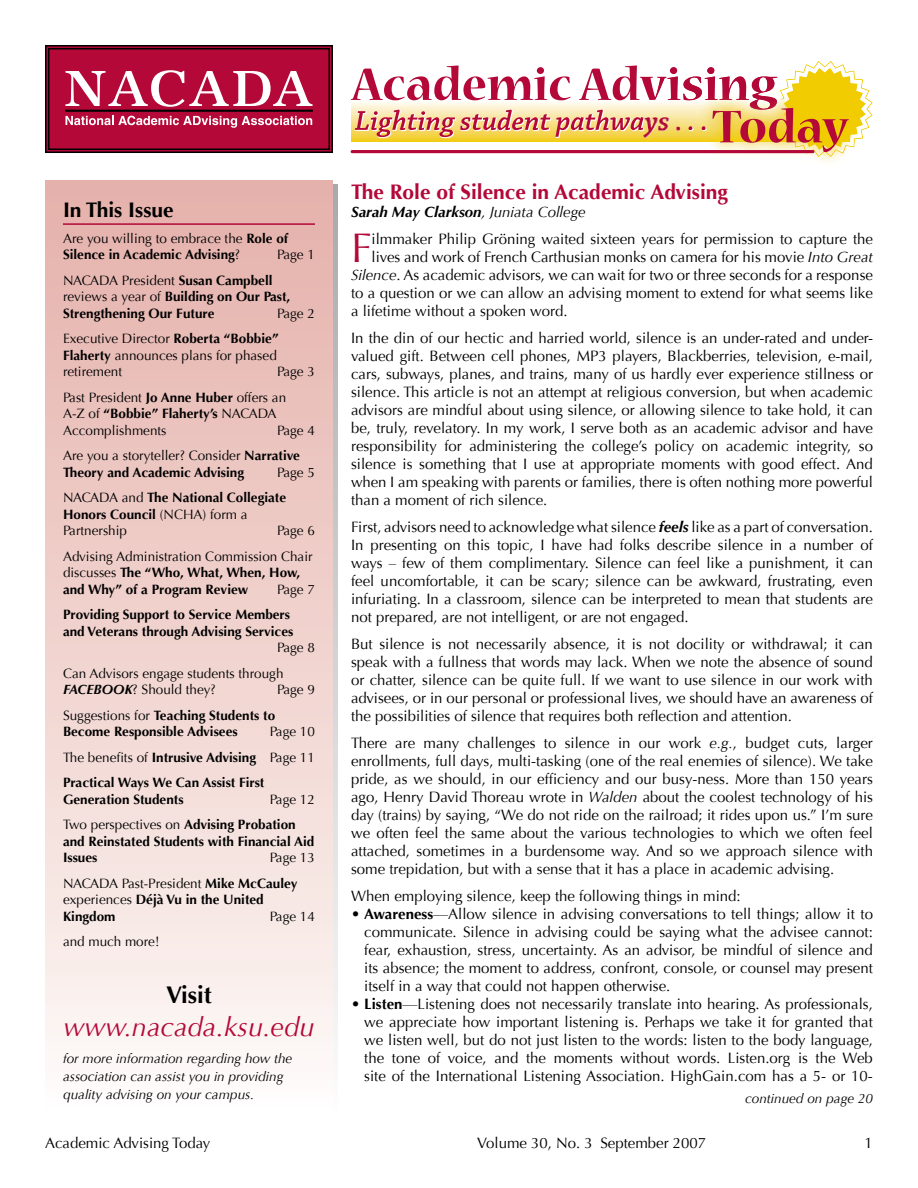
<style>
.page{position:relative;width:918px;height:1188px;background:#fff}
.page>*{position:absolute;margin:0;border:0;box-sizing:border-box;transform-origin:0 0}
.t1{font:41.25px "Optima";color:#b30838}
.t2{font:italic 27px "Optima";color:#b30838}
.t3{font:700 24px "Optima";color:#000}
.t4{font:700 21px "Optima";color:#b30838}
.t5{font:700 21px "Optima";color:#000}
.t6{font:15px/18px "Optima";color:#000;text-align:justify}
.t7{font:italic 700 15px "Optima";color:#000}
.t8{font:700 13.5px/16.5px "Optima";color:#000}
.t9{font:13.5px/25.5px "Optima";color:#000}
.t10{font:italic 13.5px/18px "Optima";color:#000}
.s1{font-weight:400}
.s2{font-weight:700}
.s3{font-weight:700;font-style:italic}
.s4{font-style:italic}
</style>
<div class="page">
<div style="left:50px;top:184px;width:288px;height:936px;background:linear-gradient(to bottom,#a7a9ac,#fcfcfd)"></div>
<svg style="left:351px;top:61px;width:522px;height:96px"></svg>
<hr style="left:351px;top:150px;width:463px;height:3px;background:#b30838;border-radius:2px">
<img style="left:643px;top:117px;width:37px;height:21px">
<svg style="left:45px;top:45px;width:288px;height:108px;background:#b1264d"></svg>
<div style="left:48px;top:48px;width:282px;height:102px;border:1px solid #000"></div>
<div style="left:45px;top:180px;width:288px;height:936px;background:linear-gradient(to bottom,#e5afa9,#fdfaf8)"></div>
<hr style="left:63px;top:223px;width:252px;height:2px;background:#b30838">
<h3 class="t5" style="left:63px;top:198px;width:112px">In This Issue</h3>
<p class="t8" style="left:63px;top:230px;width:227px"><span class="s1">Are you willing to embrace the</span> Role of<br>Silence in Academic Advising<span class="s1">?</span></p>
<p class="t9" style="left:277px;top:242px;width:39px">Page 1</p>
<p class="t8" style="left:63px;top:272px;width:229px"><span class="s1">NACADA President</span> Susan Campbell <span class="s1">reviews a year of</span> Building on Our Past,<br>Strengthening Our Future</p>
<p class="t9" style="left:63px;top:301px;width:254px;text-indent:214px">Page 2<br>Executive Director <span class="s2">Roberta “Bobbie”</span></p>
<p class="t9" style="left:63px;top:347px;width:215px;line-height:16.5px"><span class="s2">Flaherty</span> announces plans for phased retirement</p>
<p class="t9" style="left:63px;top:359px;width:254px;text-indent:214px">Page 3<br>Past President <span class="s2">Jo Anne Huber</span> offers an</p>
<p class="t9" style="left:63px;top:406px;width:215px;line-height:16.5px">A-Z of <span class="s2">“Bobbie” Flaherty’s</span> NACADA<br>Accomplishments</p>
<p class="t9" style="left:63px;top:418px;width:254px;text-indent:214px">Page 4<br>Are you a storyteller? Consider <span class="s2">Narrative</span></p>
<p class="t8" style="left:63px;top:464px;width:183px">Theory and Academic Advising</p>
<p class="t8" style="left:63px;top:460px;width:254px;line-height:25.5px;text-indent:214px"><span class="s1">Page 5<br>NACADA and</span> The National Collegiate</p>
<p class="t9" style="left:63px;top:506px;width:186px;line-height:16.5px"><span class="s2">Honors Council</span> (NCHA) form a<br>Partnership</p>
<p class="t9" style="left:63px;top:518px;width:254px;text-align:right">Page 6<br>Advising Administration Commission Chair</p>
<p class="t8" style="left:63px;top:565px;width:239px"><span class="s1">discusses</span> The “Who, What, When, How, and Why” of a Program Review</p>
<p class="t9" style="left:277px;top:577px;width:39px">Page 7</p>
<p class="t8" style="left:63px;top:607px;width:232px">Providing Support to Service Members and Veterans through Advising Services</p>
<p class="t9" style="left:63px;top:635px;width:254px;text-indent:214px">Page 8<br>Can Advisors engage students through</p>
<p class="t9" style="left:63px;top:677px;width:154px"><span class="s3">FACEBOOK</span>? Should they?</p>
<p class="t9" style="left:277px;top:677px;width:39px">Page 9</p>
<p class="t8" style="left:63px;top:707px;width:214px"><span class="s1">Suggestions for</span> Teaching Students to<br>Become Responsible Advisees</p>
<p class="t8" style="left:63px;top:719px;width:254px;line-height:25.5px;text-align:justify;text-indent:207px"><span class="s1">Page 10<br>The benefits of</span> Intrusive Advising <span class="s1">Page 11<br></span>Practical Ways We Can Assist First</p>
<p class="t8" style="left:63px;top:791px;width:122px">Generation Students</p>
<p class="t9" style="left:63px;top:787px;width:254px;text-indent:207px">Page 12<br>Two perspectives on <span class="s2">Advising Probation</span></p>
<p class="t8" style="left:63px;top:833px;width:253px">and Reinstated Students with Financial Aid<br>Issues</p>
<p class="t9" style="left:63px;top:845px;width:254px;text-indent:207px">Page 13<br>NACADA Past-President <span class="s2">Mike McCauley</span></p>
<p class="t8" style="left:63px;top:892px;width:202px"><span class="s1">experiences</span> Déjà Vu in the United<br>Kingdom</p>
<p class="t9" style="left:270px;top:904px;width:47px">Page 14</p>
<p class="t9" style="left:63px;top:929px;width:98px">and much more!</p>
<h3 class="t3" style="left:166px;top:981px;width:47px">Visit</h3>
<h2 class="t2" style="left:63px;top:1011px;width:253px">www.nacada.ksu.edu</h2>
<p class="t10" style="left:63px;top:1050px;width:231px">for more information regarding how the association can assist you in providing quality advising on your campus.</p>
<h3 class="t4" style="left:351px;top:180px;width:379px">The Role of Silence in Academic Advising</h3>
<p class="t7" style="left:351px;top:203px;width:236px">Sarah May Clarkson<span class="s1">, Juniata College</span></p>
<h1 class="t1" style="left:351px;top:224px;width:22px">F</h1>
<p class="t6" style="left:372px;top:230px;width:503px">ilmmaker Philip Gröning waited sixteen years for permission to capture the</p>
<p class="t6" style="left:372px;top:248px;width:503px">lives and work of French Carthusian monks on camera for his movie <span class="s4">Into Great</span></p>
<p class="t6" style="left:351px;top:266px;width:523px"><span class="s4">Silence</span>. As academic advisors, we can wait for two or three seconds for a response</p>
<p class="t6" style="left:351px;top:284px;width:523px">to a question or we can allow an advising moment to extend for what seems like</p>
<p class="t6" style="left:351px;top:302px;width:218px">a lifetime without a spoken word.</p>
<p class="t6" style="left:351px;top:329px;width:524px">In the din of our hectic and harried world, silence is an under-rated and under&shy;valued gift. Between cell phones, MP3 players, Blackberries, television, e-mail, cars, subways, planes, and trains, many of us hardly ever experience stillness or silence. This article is not an attempt at religious conversion, but when academic advisors are mindful about using silence, or allowing silence to take hold, it can be, truly, revelatory. In my work, I serve both as an academic advisor and have responsibility for administering the college’s policy on academic integrity, so silence is something that I use at appropriate moments with good effect. And when I am speaking with parents or families, there is often nothing more powerful than a moment of rich silence.</p>
<p class="t6" style="left:351px;top:518px;width:524px">First, advisors need to acknowledge what silence <span class="s3">feels</span> like as a part of conversation.<br>In presenting on this topic, I have had folks describe silence in a number of ways – few of them complimentary. Silence can feel like a punishment, it can feel uncomfortable, it can be scary; silence can be awkward, frustrating, even infuriating. In a classroom, silence can be interpreted to mean that students are not prepared, are not intelligent, or are not engaged.</p>
<p class="t6" style="left:351px;top:635px;width:524px">But silence is not necessarily absence, it is not docility or withdrawal; it can speak with a fullness that words may lack. When we note the absence of sound or chatter, silence can be quite full. If we want to use silence in our work with advisees, or in our personal or professional lives, we should have an awareness of the possibilities of silence that requires both reflection and attention.</p>
<p class="t6" style="left:351px;top:734px;width:524px">There are many challenges to silence in our work <span class="s4">e.g.</span>, budget cuts, larger enrollments, full days, multi-tasking (one of the real enemies of silence). We take pride, as we should, in our efficiency and our busy-ness. More than 150 years ago, Henry David Thoreau wrote in <span class="s4">Walden</span> about the coolest technology of his day (trains) by saying, “We do not ride on the railroad; it rides upon us.” I’m sure we often feel the same about the various technologies to which we often feel attached, sometimes in a burdensome way. And so we approach silence with some trepidation, but with a sense that it has a place in academic advising.</p>
<p class="t6" style="left:351px;top:887px;width:391px">When employing silence, keep the following things in mind:</p>
<p class="t6" style="left:364px;top:905px;width:510px;text-indent:-13px">• <span class="s2">Awareness</span>—Allow silence in advising conversations to tell things; allow it to communicate. Silence in advising could be saying what the advisee cannot: fear, exhaustion, stress, uncertainty. As an advisor, be mindful of silence and its absence; the moment to address, confront, console, or counsel may present itself in a way that could not happen otherwise.</p>
<p class="t6" style="left:364px;top:995px;width:510px;text-indent:-13px">• <span class="s2">Listen</span>—Listening does not necessarily translate into hearing. As professionals, we appreciate how important listening is. Perhaps we take it for granted that we listen well, but do not just listen to the words: listen to the body language, the tone of voice, and the moments without words. Listen.org is the Web site of the International Listening Association. HighGain.com has a 5- or 10-</p>
<p class="t10" style="left:745px;top:1089px;width:129px">continued on page 20</p>
<p class="t6" style="left:45px;top:1134px;width:167px">Academic Advising Today</p>
<p class="t6" style="left:477px;top:1134px;width:231px">Volume 30, No. 3 September 2007</p>
<p class="t6" style="left:865px;top:1134px;width:10px">1</p>
</div>
